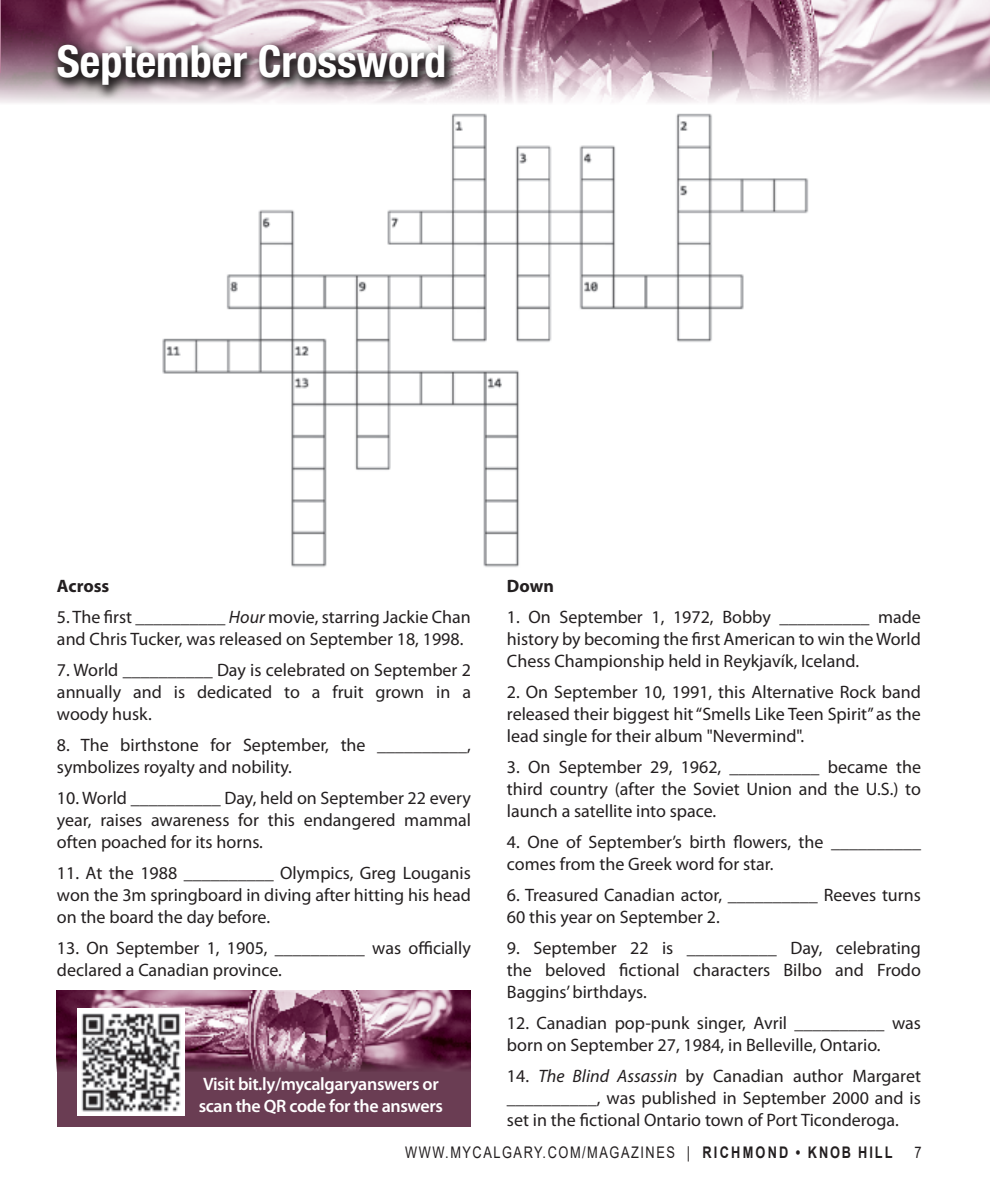
<style>
.page{position:relative;width:990px;height:1188px;background:#fff}
.page>*{position:absolute;margin:0;border:0;box-sizing:border-box;transform-origin:0 0}
.In_Around_title{font:700 condensed 44.2px "Helvetica Neue LT Std";color:#fff}
.Body_text{font:18px/22px "Myriad Pro";color:#231f20;text-align:justify}
.Body_text-2{font:600 18px/22px "Myriad Pro";letter-spacing:-.02em;color:#fff}
.Body_text-3{font:700 18px "Myriad Pro";color:#231f20}
.t1{font:16px "Arial";letter-spacing:.12em;color:#231f20;scale:.8 1}
.s1{font-style:italic}
.s2{font-weight:700}
</style>
<div class="page">
<img style="left:0;top:0;width:990px;height:103px">
<svg style="left:49px;top:38px;width:408px;height:62px;background:#8c7f85"></svg>
<div style="left:57px;top:1036px;width:414px;height:90px;background:#6a3d53"></div>
<img style="left:57px;top:990px;width:414px;height:82px">
<img style="left:78px;top:1009px;width:106px;height:107px">
<img style="left:162px;top:114px;width:647px;height:453px">
<hr style="left:0;top:0;width:1px;height:73px;background:#b7819b">
<p class="In_Around_title" style="left:57px;top:35px;width:391px">September Crossword</p>
<p class="Body_text-3" style="left:507px;top:574px;width:48px">Down</p>
<p class="Body_text" style="left:507px;top:606px;width:415px">1. On September 1, 1972, Bobby __________ made history by becoming the first American to win the World Chess Championship held in Reykjavík, Iceland.</p>
<p class="Body_text" style="left:507px;top:681px;width:416px">2. On September 10, 1991, this Alternative Rock band released their biggest hit “Smells Like Teen Spirit” as the lead single for their album "Nevermind".</p>
<p class="Body_text" style="left:507px;top:756px;width:416px">3. On September 29, 1962, __________ became the third country (after the Soviet Union and the U.S.) to launch a satellite into space.</p>
<p class="Body_text" style="left:507px;top:831px;width:416px">4. One of September’s birth flowers, the __________ comes from the Greek word for star.</p>
<p class="Body_text" style="left:507px;top:884px;width:415px">6. Treasured Canadian actor, __________ Reeves turns<br>60 this year on September 2.</p>
<p class="Body_text" style="left:507px;top:937px;width:416px">9. September 22 is __________ Day, celebrating the beloved fictional characters Bilbo and Frodo Baggins’ birthdays.</p>
<p class="Body_text" style="left:507px;top:1012px;width:415px">12. Canadian pop-punk singer, Avril __________ was born on September 27, 1984, in Belleville, Ontario.</p>
<p class="Body_text" style="left:507px;top:1065px;width:415px">14. <span class="s1">The Blind Assassin</span> by Canadian author Margaret __________, was published in September 2000 and is set in the fictional Ontario town of Port Ticonderoga.</p>
<p class="t1" style="left:405px;top:1141px;width:611px">WWW.MYCALGARY.COM/MAGAZINES | <span class="s2">RICHMOND • KNOB HILL</span></p>
<p class="t1" style="left:914px;top:1141px;width:10px">7</p>
<p class="Body_text-3" style="left:57px;top:574px;width:54px">Across</p>
<p class="Body_text" style="left:57px;top:606px;width:415px">5. The first __________ <span class="s1">Hour</span> movie, starring Jackie Chan and Chris Tucker, was released on September 18, 1998.</p>
<p class="Body_text" style="left:57px;top:659px;width:416px">7. World __________ Day is celebrated on September 2 annually and is dedicated to a fruit grown in a woody husk.</p>
<p class="Body_text" style="left:57px;top:734px;width:416px">8. The birthstone for September, the __________, symbolizes royalty and nobility.</p>
<p class="Body_text" style="left:57px;top:787px;width:416px">10. World __________ Day, held on September 22 every year, raises awareness for this endangered mammal often poached for its horns.</p>
<p class="Body_text" style="left:57px;top:862px;width:416px">11. At the 1988 __________ Olympics, Greg Louganis won the 3m springboard in diving after hitting his head on the board the day before.</p>
<p class="Body_text" style="left:57px;top:937px;width:415px">13. On September 1, 1905, __________ was officially declared a Canadian province.</p>
<p class="Body_text-2" style="left:199px;top:1072px;width:246px">Visit bit.ly/mycalgaryanswers or scan the QR code for the answers</p>
</div>
